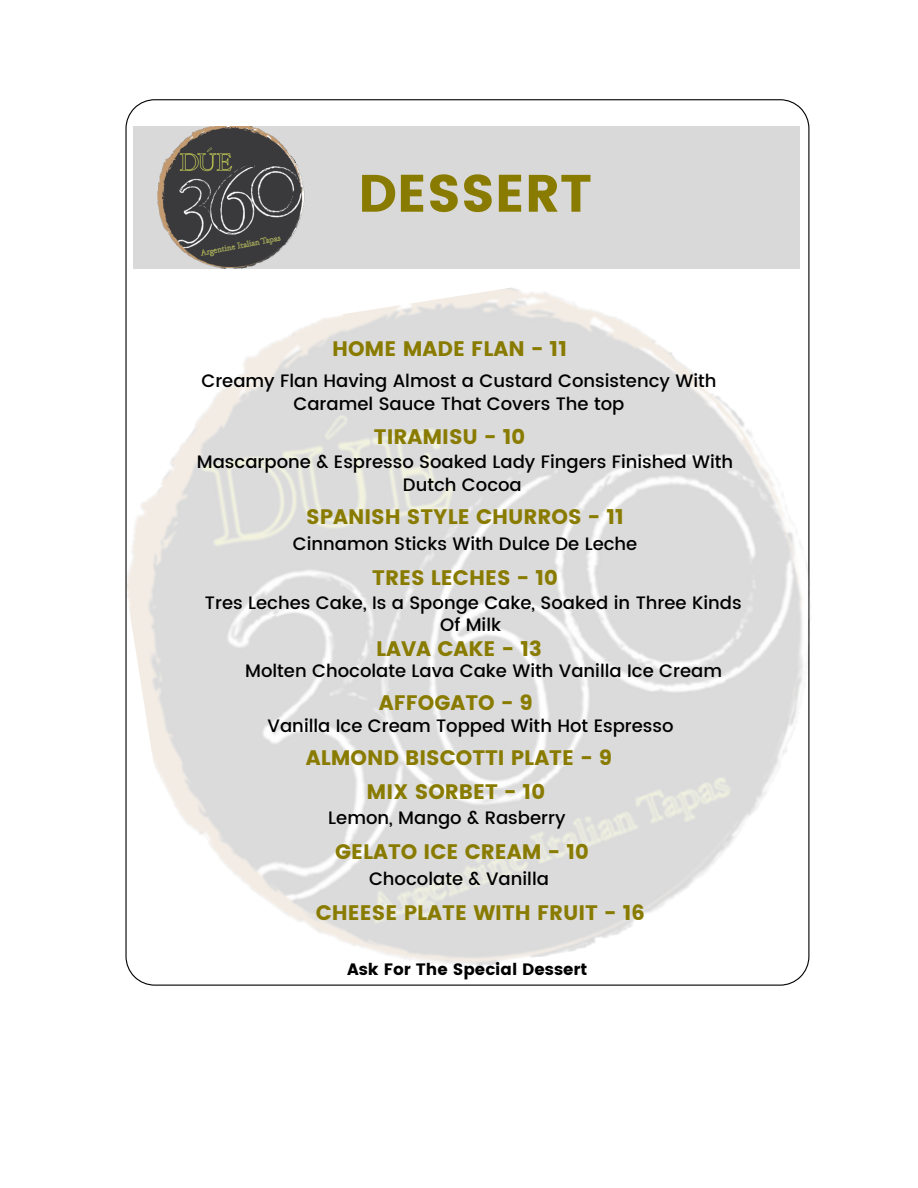
<style>
.page{position:relative;width:918px;height:1188px;background:#fff}
.page>*{position:absolute;margin:0;border:0;box-sizing:border-box;transform-origin:0 0}
.t1{font:52.5px "Poppins";color:#897b00}
.t2{font:21px/34px "Poppins";color:#897b00;text-align:center}
.t3{font:500 18px/22.5px "Poppins";color:#000;text-align:center}
.t4{font:16.5px "Poppins";color:#000}
</style>
<div class="page">
<svg style="left:125px;top:99px;width:684px;height:150px"></svg>
<img style="left:125px;top:249px;width:686px;height:737px">
<div style="left:133px;top:127px;width:667px;height:142px;background:#d9d9d9"></div>
<img style="left:158px;top:127px;width:146px;height:142px">
<h1 class="t1" style="left:358px;top:163px;width:235px">DESSERT</h1>
<p class="t2" style="left:332px;top:332px;width:237px">HOME MADE FLAN - 11</p>
<p class="t3" style="left:201px;top:370px;width:517px">Creamy Flan Having Almost a Custard Consistency With<br>Caramel Sauce That Covers The top</p>
<p class="t2" style="left:374px;top:420px;width:153px">TIRAMISU - 10</p>
<p class="t3" style="left:197px;top:451px;width:538px">Mascarpone &amp; Espresso Soaked Lady Fingers Finished With<br>Dutch Cocoa</p>
<p class="t2" style="left:306px;top:500px;width:319px">SPANISH STYLE CHURROS - 11</p>
<p class="t3" style="left:293px;top:532px;width:346px">Cinnamon Sticks With Dulce De Leche</p>
<p class="t2" style="left:372px;top:561px;width:187px">TRES LECHES - 10</p>
<p class="t3" style="left:205px;top:591px;width:538px">Tres Leches Cake, Is a Sponge Cake, Soaked in Three Kinds<br>Of Milk</p>
<p class="t2" style="left:376px;top:631px;width:167px">LAVA CAKE - 13</p>
<p class="t3" style="left:245px;top:659px;width:478px">Molten Chocolate Lava Cake With Vanilla Ice Cream</p>
<p class="t2" style="left:379px;top:686px;width:156px">AFFOGATO - 9</p>
<p class="t3" style="left:268px;top:714px;width:408px">Vanilla Ice Cream Topped With Hot Espresso</p>
<p class="t2" style="left:306px;top:741px;width:308px">ALMOND BISCOTTI PLATE - 9<br>MIX SORBET - 10</p>
<p class="t3" style="left:328px;top:807px;width:239px">Lemon, Mango &amp; Rasberry</p>
<p class="t2" style="left:335px;top:835px;width:255px">GELATO ICE CREAM - 10</p>
<p class="t3" style="left:369px;top:867px;width:181px">Chocolate &amp; Vanilla</p>
<p class="t2" style="left:316px;top:895px;width:331px">CHEESE PLATE WITH FRUIT - 16</p>
<p class="t4" style="left:347px;top:960px;width:242px">Ask For The Special Dessert</p>
</div>
